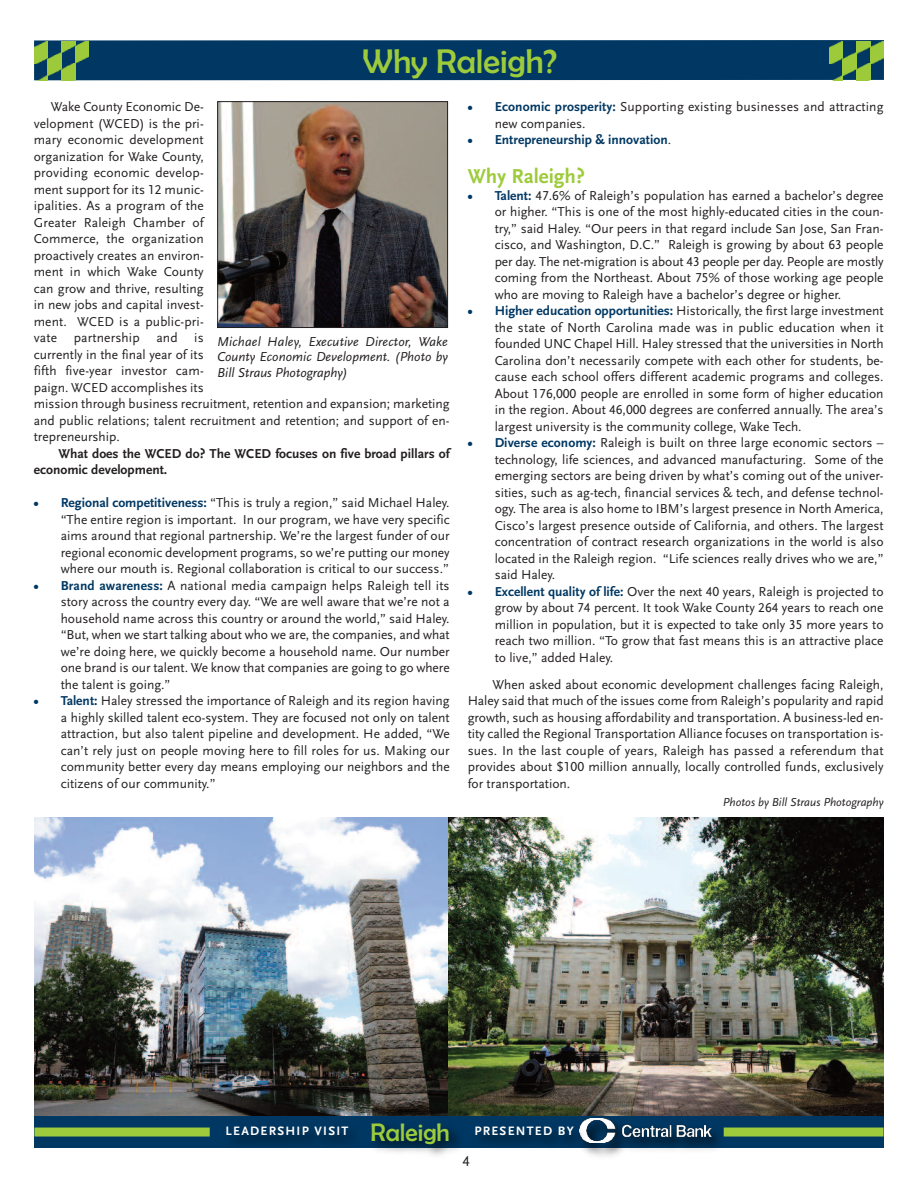
<style>
.page{position:relative;width:918px;height:1188px;background:#fff}
.page>*{position:absolute;margin:0;border:0;box-sizing:border-box;transform-origin:0 0}
.t1{font:34.5px "Berlin Sans FB";color:#9dcb3b}
.t2{font:25.5px "Berlin Sans FB";color:#9dcb3b}
.t3{font:700 21px "Scala Sans LF";color:#9dcb3b}
.t4{font:15px "Scala Sans LF";color:#231f20}
.t5{font:13.5px/16.5px "Scala Sans LF";color:#231f20;text-align:justify}
.t6{font:italic 13.5px/15.8px "Scala Sans LF";color:#231f20;text-align:justify}
.t7{font:700 13.5px/16.5px "Scala Sans LF";color:#231f20}
.t8{font:700 13.5px "Scala Sans LF";color:#003863}
.t9{font:700 12.75px "Scala Sans LF";letter-spacing:.1em;color:#fff}
.t10{font:italic 12px "Scala Sans LF";color:#231f20}
.s1{font-weight:700;color:#003863}
.s2{font-weight:400;color:#231f20}
.s3{font-family:"Berlin Sans FB";font-weight:400;font-size:25.5px;color:#9dcb3b}
</style>
<div class="page">
<img style="left:34px;top:818px;width:415px;height:298px">
<img style="left:449px;top:818px;width:435px;height:298px">
<div style="left:34px;top:1116px;width:850px;height:32px;background:#003863"></div>
<img style="left:569px;top:1111px;width:165px;height:45px">
<img style="left:604px;top:1119px;width:107px;height:24px">
<img style="left:483px;top:1116px;width:121px;height:40px">
<img style="left:351px;top:1110px;width:132px;height:46px">
<div style="left:34px;top:1128px;width:176px;height:9px;background:#9dcb3b"></div>
<div style="left:724px;top:1128px;width:160px;height:9px;background:#9dcb3b"></div>
<div style="left:34px;top:40px;width:850px;height:40px;background:#003863"></div>
<img style="left:75px;top:41px;width:14px;height:22px">
<img style="left:61px;top:63px;width:14px;height:18px">
<img style="left:34px;top:75px;width:14px;height:6px">
<img style="left:48px;top:53px;width:13px;height:22px">
<img style="left:61px;top:41px;width:14px;height:11px">
<img style="left:34px;top:41px;width:14px;height:23px">
<img style="left:870px;top:41px;width:14px;height:23px">
<img style="left:857px;top:63px;width:13px;height:17px">
<img style="left:829px;top:75px;width:14px;height:5px">
<img style="left:843px;top:53px;width:14px;height:22px">
<img style="left:829px;top:41px;width:14px;height:23px">
<svg style="left:857px;top:41px;width:13px;height:13px"></svg>
<img style="left:219px;top:103px;width:227px;height:223px">
<div style="left:217px;top:101px;width:231px;height:227px;border:1px solid #231f20"></div>
<h1 class="t1" style="left:363px;top:41px;width:196px">Why Raleigh?</h1>
<p class="t5" style="left:34px;top:99px;width:417px;text-align:left;text-indent:17px">Wake County Economic De-<br>velopment (WCED) is the pri-<br>mary economic development<br>organization for Wake County,<br>providing economic develop-<br>ment support for its 12 munic-<br>ipalities. As a program of the<br>Greater Raleigh Chamber of<br>Commerce, the organization<br>proactively creates an environ-<br>ment in which Wake County<br>can grow and thrive, resulting<br>in new jobs and capital invest-<br>ment. WCED is a public-pri-<br>vate partnership and is<br>currently in the final year of its<br>fifth five-year investor cam-<br>paign. WCED accomplishes its<br>mission through business recruitment, retention and expansion; marketing and public relations; talent recruitment and retention; and support of en&shy;trepreneurship.</p>
<p class="t7" style="left:34px;top:446px;width:417px;text-indent:25px">What does the WCED do? The WCED focuses on five broad pillars of economic development.</p>
<p class="t5" style="left:61px;top:495px;width:390px;text-indent:-27px"><span class="s1">• Regional competitiveness:</span> “This is truly a region,” said Michael Haley. “The entire region is important. In our program, we have very specific aims around that regional partnership. We’re the largest funder of our regional economic development programs, so we’re putting our money where our mouth is. Regional collaboration is critical to our success.”</p>
<p class="t5" style="left:61px;top:577px;width:390px;text-indent:-27px"><span class="s1">• Brand awareness:</span> A national media campaign helps Raleigh tell its story across the country every day. “We are well aware that we’re not a household name across this country or around the world,” said Haley. “But, when we start talking about who we are, the companies, and what we’re doing here, we quickly become a household name. Our number one brand is our talent. We know that companies are going to go where the talent is going.”</p>
<p class="t5" style="left:61px;top:693px;width:390px;text-indent:-27px"><span class="s1">• Talent:</span> Haley stressed the importance of Raleigh and its region having a highly skilled talent eco-system. They are focused not only on talent attraction, but also talent pipeline and development. He added, “We can’t rely just on people moving here to fill roles for us. Making our community better every day means employing our neighbors and the citizens of our community.”</p>
<p class="t5" style="left:495px;top:99px;width:390px;text-indent:-27px"><span class="s1">• Economic prosperity:</span> Supporting existing businesses and attracting new companies.</p>
<p class="t8" style="left:468px;top:133px;width:205px">• Entrepreneurship &amp; innovation<span class="s2">.</span></p>
<h3 class="t3" style="left:468px;top:166px;width:119px">Why Raleigh?</h3>
<p class="t5" style="left:495px;top:187px;width:390px;text-indent:-27px"><span class="s1">• Talent:</span> 47.6% of Raleigh’s population has earned a bachelor’s degree or higher. “This is one of the most highly-educated cities in the coun&shy;try,” said Haley. “Our peers in that regard include San Jose, San Fran&shy;cisco, and Washington, D.C.” Raleigh is growing by about 63 people per day. The net-migration is about 43 people per day. People are mostly coming from the Northeast. About 75% of those working age people who are moving to Raleigh have a bachelor’s degree or higher.</p>
<p class="t5" style="left:495px;top:303px;width:390px;text-indent:-27px"><span class="s1">• Higher education opportunities:</span> Historically, the first large investment the state of North Carolina made was in public education when it founded UNC Chapel Hill. Haley stressed that the universities in North Carolina don’t necessarily compete with each other for students, be&shy;cause each school offers different academic programs and colleges.<br>About 176,000 people are enrolled in some form of higher education in the region. About 46,000 degrees are conferred annually. The area’s largest university is the community college, Wake Tech.</p>
<p class="t5" style="left:495px;top:435px;width:390px;text-indent:-27px"><span class="s1">• Diverse economy:</span> Raleigh is built on three large economic sectors – technology, life sciences, and advanced manufacturing. Some of the emerging sectors are being driven by what’s coming out of the univer&shy;sities, such as ag-tech, financial services &amp; tech, and defense technol&shy;ogy. The area is also home to IBM’s largest presence in North America, Cisco’s largest presence outside of California, and others. The largest concentration of contract research organizations in the world is also located in the Raleigh region. “Life sciences really drives who we are,” said Haley.</p>
<p class="t5" style="left:495px;top:583px;width:390px;text-indent:-27px"><span class="s1">• Excellent quality of life:</span> Over the next 40 years, Raleigh is projected to grow by about 74 percent. It took Wake County 264 years to reach one million in population, but it is expected to take only 35 more years to reach two million. “To grow that fast means this is an attractive place to live,” added Haley.</p>
<p class="t5" style="left:468px;top:676px;width:417px;text-indent:25px">When asked about economic development challenges facing Raleigh, Haley said that much of the issues come from Raleigh’s popularity and rapid growth, such as housing affordability and transportation. A business-led en&shy;tity called the Regional Transportation Alliance focuses on transportation is&shy;sues. In the last couple of years, Raleigh has passed a referendum that provides about $100 million annually, locally controlled funds, exclusively for transportation.</p>
<p class="t6" style="left:217px;top:334px;width:232px">Michael Haley, Executive Director, Wake County Economic Development. (Photo by Bill Straus Photography)</p>
<h2 class="t2" style="left:400px;top:1117px;width:52px">leigh</h2>
<p class="t9" style="left:226px;top:1125px;width:176px">LEADERSHIP VISIT <span class="s3">Ra</span></p>
<p class="t9" style="left:474px;top:1125px;width:101px">PRESENTED BY</p>
<p class="t4" style="left:463px;top:1153px;width:9px">4</p>
<p class="t10" style="left:723px;top:796px;width:162px">Photos by Bill Straus Photography</p>
</div>
